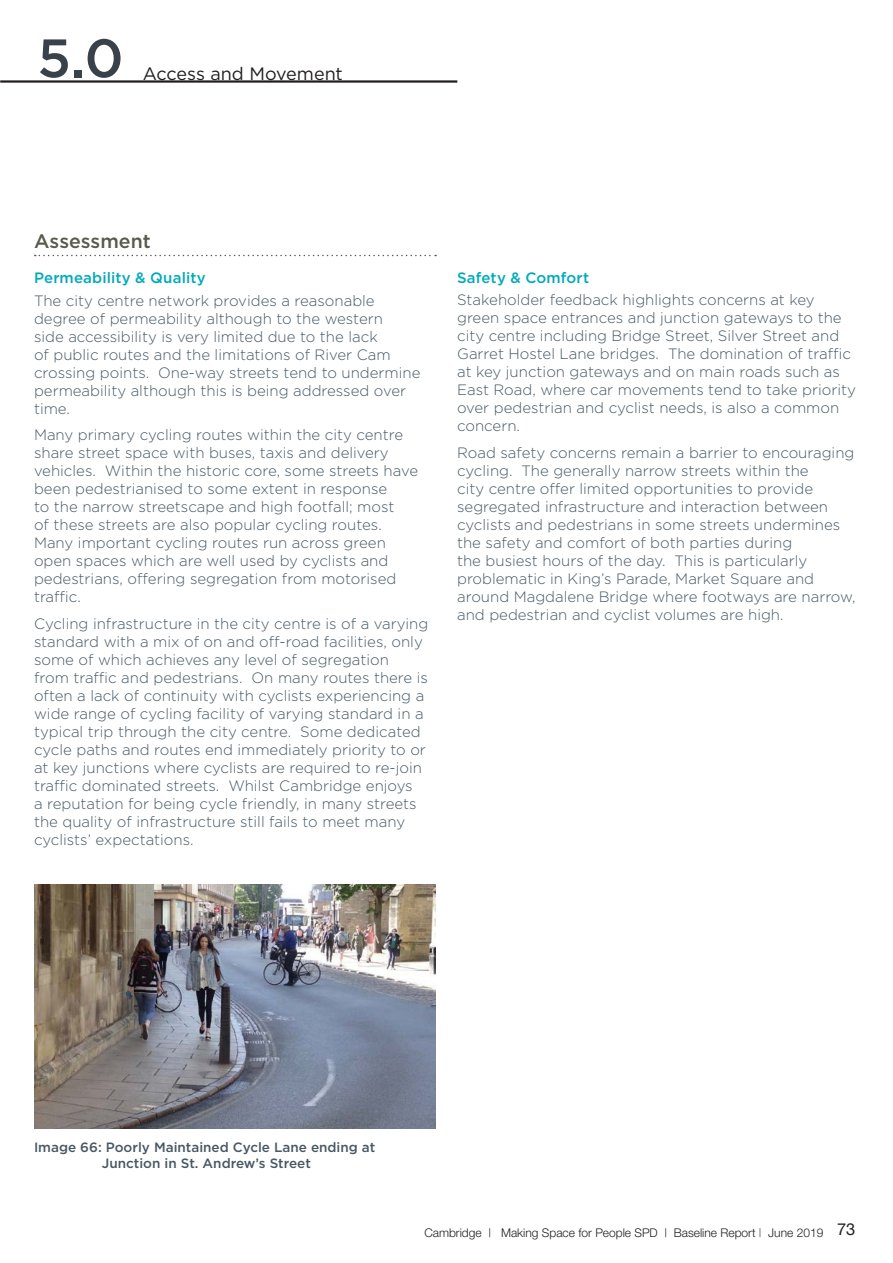
<style>
.page{position:relative;width:893px;height:1263px;background:#fff}
.page>*{position:absolute;margin:0;border:0;box-sizing:border-box;transform-origin:0 0}
.Big_Numbers{font:500 54px "Gotham";color:#39424b}
.Heading_2{font:500 19.5px "Gotham";color:#59594d}
.Chapter_Title{font:18px "Gotham";letter-spacing:-.005em;color:#231f20}
.Body_Text{font:300 15px/18px "Gotham";color:#475865}
.heading_4{font:500 15px "Gotham";letter-spacing:.005em;color:#00aabc}
.t1{font:500 13.5px/16.2px "Gotham";color:#475865;text-align:center}
.t2{font:300 12px "Helvetica Neue";color:#231f20}
.s1{font-weight:400;color:#696768}
</style>
<div class="page">
<hr style="left:0;top:80px;width:457px;height:3px;background:#231f20">
<img style="left:34px;top:884px;width:402px;height:245px">
<svg style="left:35px;top:255px;width:401px;height:1px"></svg>
<p class="Big_Numbers" style="left:37px;top:23px;width:88px">5.0</p>
<p class="Chapter_Title" style="left:143px;top:62px;width:202px">Access and Movement</p>
<p class="Heading_2" style="left:34px;top:229px;width:118px">Assessment</p>
<p class="heading_4" style="left:34px;top:268px;width:173px">Permeability &amp; Quality</p>
<p class="Body_Text" style="left:34px;top:291px;width:388px">The city centre network provides a reasonable degree of permeability although to the western<br>side accessibility is very limited due to the lack<br>of public routes and the limitations of River Cam crossing points. One-way streets tend to undermine permeability although this is being addressed over time.</p>
<p class="Body_Text" style="left:34px;top:425px;width:386px">Many primary cycling routes within the city centre share street space with buses, taxis and delivery vehicles. Within the historic core, some streets have been pedestrianised to some extent in response<br>to the narrow streetscape and high footfall; most<br>of these streets are also popular cycling routes.<br>Many important cycling routes run across green open spaces which are well used by cyclists and pedestrians, offering segregation from motorised traffic.</p>
<p class="Body_Text" style="left:34px;top:614px;width:396px">Cycling infrastructure in the city centre is of a varying standard with a mix of on and off-road facilities, only some of which achieves any level of segregation<br>from traffic and pedestrians. On many routes there is often a lack of continuity with cyclists experiencing a wide range of cycling facility of varying standard in a typical trip through the city centre. Some dedicated cycle paths and routes end immediately priority to or at key junctions where cyclists are required to re-join traffic dominated streets. Whilst Cambridge enjoys<br>a reputation for being cycle friendly, in many streets the quality of infrastructure still fails to meet many cyclists’ expectations.</p>
<p class="heading_4" style="left:457px;top:268px;width:134px">Safety &amp; Comfort</p>
<p class="Body_Text" style="left:457px;top:290px;width:400px">Stakeholder feedback highlights concerns at key green space entrances and junction gateways to the city centre including Bridge Street, Silver Street and Garret Hostel Lane bridges. The domination of traffic at key junction gateways and on main roads such as East Road, where car movements tend to take priority over pedestrian and cyclist needs, is also a common concern.</p>
<p class="Body_Text" style="left:457px;top:443px;width:400px">Road safety concerns remain a barrier to encouraging cycling. The generally narrow streets within the<br>city centre offer limited opportunities to provide segregated infrastructure and interaction between cyclists and pedestrians in some streets undermines the safety and comfort of both parties during<br>the busiest hours of the day. This is particularly problematic in King’s Parade, Market Square and around Magdalene Bridge where footways are narrow, and pedestrian and cyclist volumes are high.</p>
<p class="t1" style="left:34px;top:1139px;width:343px">Image 66: Poorly Maintained Cycle Lane ending at<br>Junction in St. Andrew’s Street</p>
<p class="t2" style="left:424px;top:1225px;width:432px">Cambridge | Making Space for People SPD | Baseline Report <span class="s1">|</span> June 2019 <sup>73</sup></p>
</div>
